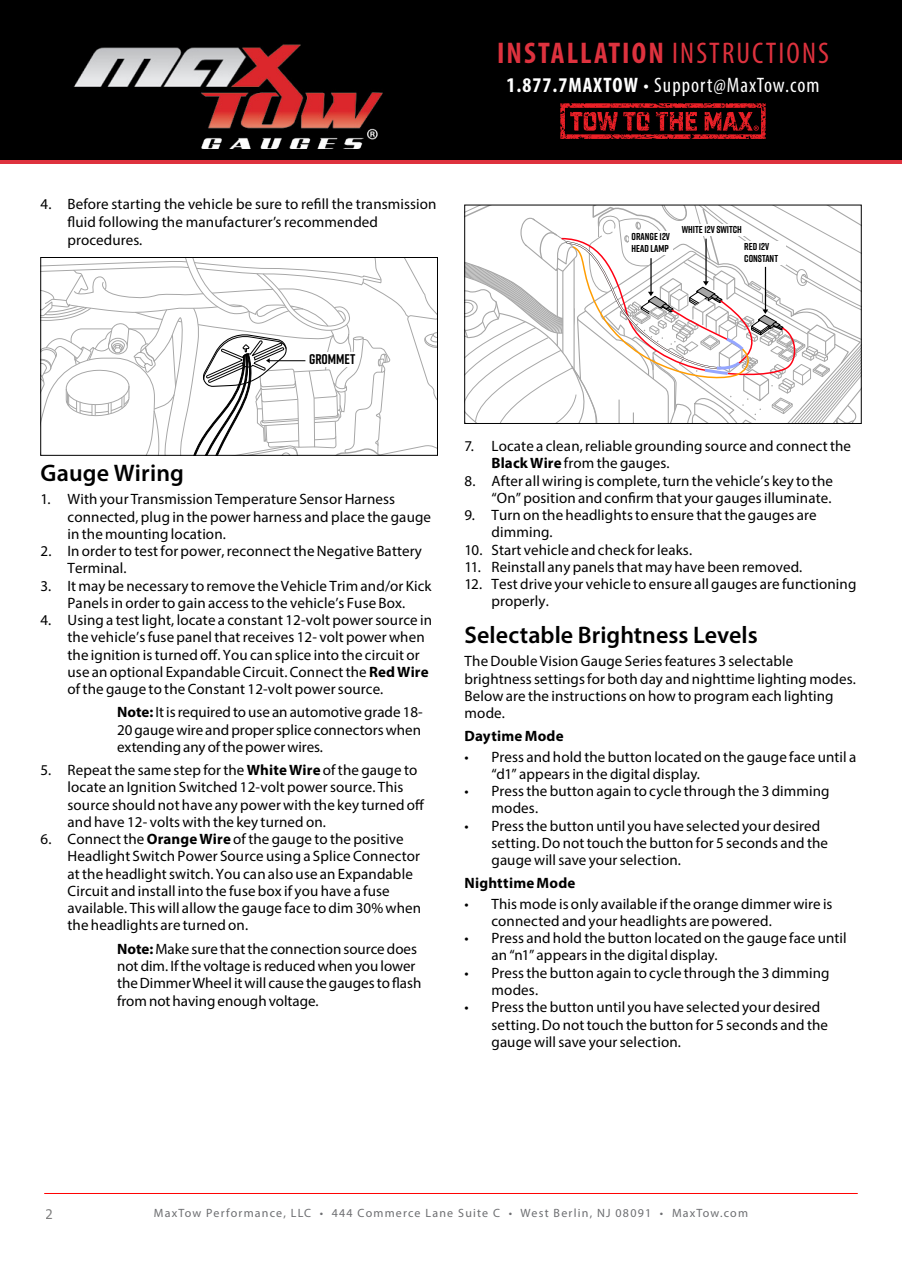
<style>
.page{position:relative;width:902px;height:1272px;background:#fff}
.page>*{position:absolute;margin:0;border:0;box-sizing:border-box;transform-origin:0 0}
.t1{font:700 condensed 30px "Myriad Pro";letter-spacing:.07em;color:#de323e}
.t2{font:600 24px "Myriad Pro";letter-spacing:.005em;color:#000}
.t3{font:condensed 21px "Myriad Pro";letter-spacing:.05em;color:#fff}
.t4{font:15px/17.2px "Myriad Pro";letter-spacing:.01em;color:#000}
.t5{font:700 15px "Myriad Pro";letter-spacing:.015em;color:#000}
.t6{font:700 13.95px "Rift";color:#000}
.t7{font:12px "Myriad Pro";letter-spacing:.1em;color:#6d6e71}
.t8{font:700 10.05px/12px "Rift";color:#000}
.s1{font-weight:400}
.s2{font-weight:700}
</style>
<div class="page">
<div style="left:0;top:0;width:901px;height:162px;background:#000"></div>
<hr style="left:44px;top:1192px;width:813px;height:1px;background:#f00">
<hr style="left:0;top:160px;width:901px;height:4px;background:#de323e">
<svg style="left:560px;top:103px;width:205px;height:36px"></svg>
<img style="left:73px;top:44px;width:310px;height:104px">
<svg style="left:42px;top:259px;width:393px;height:194px"></svg>
<div style="left:40px;top:257px;width:397px;height:198px;border:1px solid #000"></div>
<svg style="left:466px;top:207px;width:393px;height:214px"></svg>
<h1 class="t1" style="left:497px;top:34px;width:333px">INSTALLATION <span class="s1">INSTRUCTIONS</span></h1>
<h3 class="t3" style="left:506px;top:72px;width:314px"><span class="s2">1.877.7MAXTOW</span> • Support@MaxTow.com</h3>
<p class="t4" style="left:68px;top:195px;width:370px;line-height:18px;text-indent:-27px">4. Before starting the vehicle be sure to refill the transmission fluid following the manufacturer’s recommended procedures.</p>
<p class="t8" style="left:631px;top:230px;width:40px">ORANGE 12V<br>HEAD LAMP</p>
<p class="t8" style="left:681px;top:223px;width:62px">WHITE 12V SWITCH</p>
<p class="t8" style="left:744px;top:240px;width:35px">RED 12V<br>CONSTANT</p>
<p class="t6" style="left:309px;top:349px;width:48px">GROMMET</p>
<h2 class="t2" style="left:40px;top:457px;width:145px">Gauge Wiring</h2>
<p class="t4" style="left:68px;top:490px;width:365px;text-indent:-27px">1. With your Transmission Temperature Sensor Harness connected, plug in the power harness and place the gauge in the mounting location.</p>
<p class="t4" style="left:68px;top:542px;width:356px;text-indent:-27px">2. In order to test for power, reconnect the Negative Battery<br>Terminal.</p>
<p class="t4" style="left:40px;top:576px;width:392px;text-align:center">3. It may be necessary to remove the Vehicle Trim and/or Kick<br>Panels in order to gain access to the vehicle’s Fuse Box.</p>
<p class="t4" style="left:68px;top:611px;width:366px;text-indent:-27px">4. Using a test light, locate a constant 12-volt power source in the vehicle’s fuse panel that receives 12- volt power when the ignition is turned off. You can splice into the circuit or use an optional Expandable Circuit. Connect the <span class="s2">Red Wire </span>of the gauge to the Constant 12-volt power source.</p>
<p class="t4" style="left:117px;top:703px;width:307px;text-align:justify"><span class="s2">Note:</span> It is required to use an automotive grade 18- 20 gauge wire and proper splice connectors when extending any of the power wires.</p>
<p class="t4" style="left:68px;top:761px;width:358px;text-indent:-27px">5. Repeat the same step for the <span class="s2">White Wire</span> of the gauge to locate an Ignition Switched 12-volt power source. This source should not have any power with the key turned off and have 12- volts with the key turned on.</p>
<p class="t4" style="left:68px;top:830px;width:355px;text-indent:-27px">6. Connect the <span class="s2">Orange Wire</span> of the gauge to the positive Headlight Switch Power Source using a Splice Connector at the headlight switch. You can also use an Expandable Circuit and install into the fuse box if you have a fuse available. This will allow the gauge face to dim 30% when the headlights are turned on.</p>
<p class="t4" style="left:117px;top:939px;width:306px"><span class="s2">Note:</span> Make sure that the connection source does not dim. If the voltage is reduced when you lower the Dimmer Wheel it will cause the gauges to flash from not having enough voltage.</p>
<p class="t4" style="left:491px;top:437px;width:361px;text-indent:-27px">7. Locate a clean, reliable grounding source and connect the<br><span class="s2">Black Wire</span> from the gauges.</p>
<p class="t4" style="left:464px;top:471px;width:370px;text-align:right">8. After all wiring is complete, turn the vehicle’s key to the “On” position and confirm that your gauges illuminate.</p>
<p class="t4" style="left:491px;top:506px;width:326px;text-indent:-27px">9. Turn on the headlights to ensure that the gauges are dimming.</p>
<p class="t4" style="left:464px;top:540px;width:229px">10. Start vehicle and check for leaks.</p>
<p class="t4" style="left:464px;top:558px;width:339px">11. Reinstall any panels that may have been removed.</p>
<p class="t4" style="left:491px;top:575px;width:366px;text-indent:-27px">12. Test drive your vehicle to ensure all gauges are functioning properly.</p>
<h2 class="t2" style="left:464px;top:619px;width:295px">Selectable Brightness Levels</h2>
<p class="t4" style="left:464px;top:652px;width:393px">The Double Vision Gauge Series features 3 selectable brightness settings for both day and nighttime lighting modes.<br>Below are the instructions on how to program each lighting mode.</p>
<p class="t5" style="left:464px;top:726px;width:101px">Daytime Mode</p>
<p class="t4" style="left:491px;top:747px;width:366px;text-indent:-27px">• Press and hold the button located on the gauge face until a “d1” appears in the digital display.</p>
<p class="t4" style="left:491px;top:782px;width:339px;text-indent:-27px">• Press the button again to cycle through the 3 dimming modes.</p>
<p class="t4" style="left:491px;top:816px;width:338px;text-indent:-27px">• Press the button until you have selected your desired setting. Do not touch the button for 5 seconds and the gauge will save your selection.</p>
<p class="t5" style="left:464px;top:873px;width:112px">Nighttime Mode</p>
<p class="t4" style="left:491px;top:894px;width:342px;text-indent:-27px">• This mode is only available if the orange dimmer wire is connected and your headlights are powered.</p>
<p class="t4" style="left:491px;top:929px;width:356px;text-indent:-27px">• Press and hold the button located on the gauge face until an “n1” appears in the digital display.</p>
<p class="t4" style="left:491px;top:963px;width:339px;text-indent:-27px">• Press the button again to cycle through the 3 dimming modes.</p>
<p class="t4" style="left:491px;top:998px;width:338px;text-indent:-27px">• Press the button until you have selected your desired setting. Do not touch the button for 5 seconds and the gauge will save your selection.</p>
<p class="t4" style="left:46px;top:1204px;width:9px">2</p>
<p class="t7" style="left:154px;top:1205px;width:595px">MaxTow Performance, LLC • 444 Commerce Lane Suite C • West Berlin, NJ 08091 • MaxTow.com</p>
</div>
